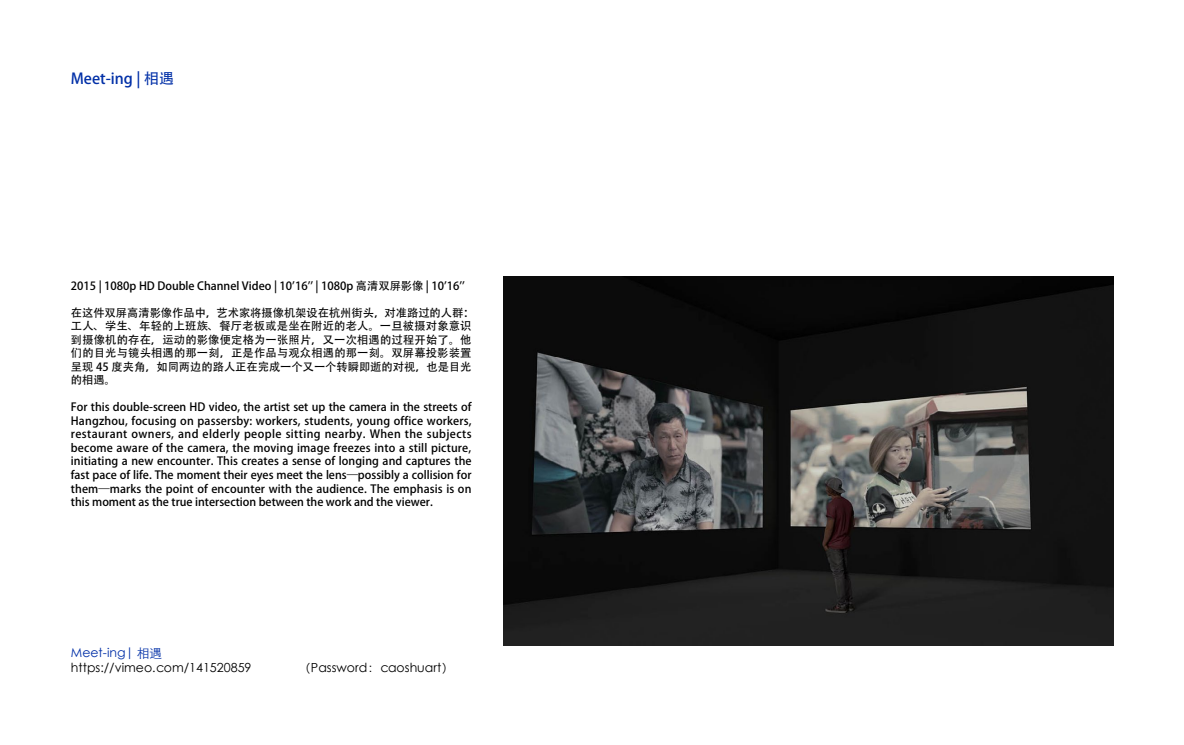
<style>
.page{position:relative;width:1184px;height:745px;background:#fff}
.page>*{position:absolute;margin:0;border:0;box-sizing:border-box;transform-origin:0 0}
.t1{font:15px "Adobe Heiti Std";color:#002fa7}
.t2{font:12.5px "ST Xihei";color:#000}
.t3{font:12.5px "ST Xihei";color:#002fa7}
.t4{font:11.25px/13.5px "Adobe Heiti Std";color:#000;text-align:justify}
.t5{font:11.25px/13.5px "Adobe Heiti Std";letter-spacing:.02em;color:#000}
</style>
<div class="page">
<img style="left:503px;top:276px;width:610px;height:368px">
<h1 class="t1" style="left:71px;top:70px;width:105px">Meet-ing | 相遇</h1>
<p class="t4" style="left:71px;top:279px;width:395px">2015 | 1080p HD Double Channel Video | 10'16'' | 1080p 高清双屏影像 | 10'16''</p>
<p class="t5" style="left:71px;top:306px;width:405px">在这件双屏高清影像作品中，艺术家将摄像机架设在杭州街头，对准路过的人群：工人、学生、年轻的上班族、餐厅老板或是坐在附近的老人。一旦被摄对象意识到摄像机的存在，运动的影像便定格为一张照片，又一次相遇的过程开始了。他们的目光与镜头相遇的那一刻，正是作品与观众相遇的那一刻。双屏幕投影装置呈现 45 度夹角，如同两边的路人正在完成一个又一个转瞬即逝的对视，也是目光的相遇。</p>
<p class="t4" style="left:71px;top:400px;width:402px">For this double-screen HD video, the artist set up the camera in the streets of Hangzhou, focusing on passersby: workers, students, young office workers, restaurant owners, and elderly people sitting nearby. When the subjects become aware of the camera, the moving image freezes into a still picture, initiating a new encounter. This creates a sense of longing and captures the fast pace of life. The moment their eyes meet the lens—possibly a collision for them—marks the point of encounter with the audience. The emphasis is on this moment as the true intersection between the work and the viewer.</p>
<p class="t3" style="left:71px;top:642px;width:93px">Meet-ing| 相遇</p>
<p class="t2" style="left:71px;top:657px;width:182px">https://vimeo.com/141520859</p>
<p class="t2" style="left:298px;top:657px;width:157px">（Password：caoshuart）</p>
</div>
